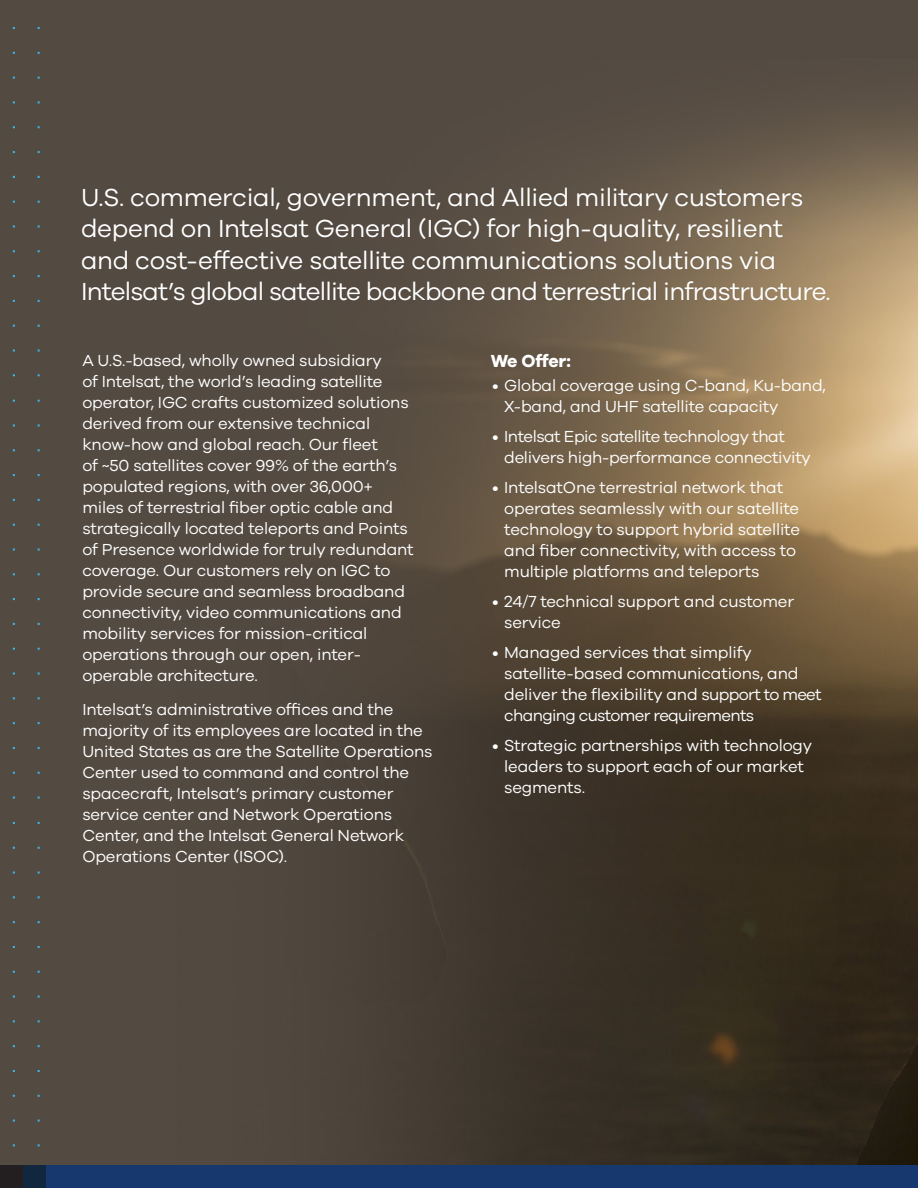
<style>
.page{position:relative;width:918px;height:1188px;background:#fff}
.page>*{position:absolute;margin:0;border:0;box-sizing:border-box;transform-origin:0 0}
.Large-callout-not_bo{font:25.5px/31.5px "Galano Grotesque";letter-spacing:-.01em;color:#fff}
.SUB_SUBheading{font:700 18px "Galano Grotesque";letter-spacing:-.01em;color:#fff}
.bullet_list{font:16.5px/21px "Galano Grotesque";letter-spacing:-.01em;color:#fff}
.Body_text-white{font:16.5px/21px "Galano Grotesque";letter-spacing:-.01em;color:#fff}
.Body_text{font:16.5px/21px "Galano Grotesque";letter-spacing:-.01em;color:#fff}
</style>
<div class="page">
<img style="left:0;top:0;width:918px;height:1165px">
<div style="left:81px;top:185px;width:749px;height:121px;background:#231f20;opacity:.1"></div>
<div style="left:0;top:1165px;width:23px;height:23px;background:#231f20"></div>
<div style="left:23px;top:1165px;width:23px;height:23px;background:#11273e"></div>
<div style="left:46px;top:1165px;width:872px;height:23px;background:#17386e"></div>
<p class="Large-callout-not_bo" style="left:81px;top:180px;width:751px">U.S. commercial, government, and Allied military customers depend on Intelsat General (IGC) for high-quality, resilient and cost-effective satellite communications solutions via Intelsat’s global satellite backbone and terrestrial infrastructure.</p>
<p class="Body_text-white" style="left:82px;top:349px;width:333px">A U.S.-based, wholly owned subsidiary<br>of Intelsat, the world’s leading satellite operator, IGC crafts customized solutions derived from our extensive technical know-how and global reach. Our fleet<br>of ~50 satellites cover 99% of the earth’s populated regions, with over 36,000+ miles of terrestrial fiber optic cable and strategically located teleports and Points of Presence worldwide for truly redundant coverage. Our customers rely on IGC to provide secure and seamless broadband connectivity, video communications and mobility services for mission-critical operations through our open, inter&shy;operable architecture.</p>
<p class="Body_text" style="left:82px;top:699px;width:352px">Intelsat’s administrative offices and the majority of its employees are located in the United States as are the Satellite Operations Center used to command and control the spacecraft, Intelsat’s primary customer service center and Network Operations Center, and the Intelsat General Network Operations Center (ISOC).</p>
<p class="SUB_SUBheading" style="left:491px;top:350px;width:82px">We Offer:</p>
<p class="bullet_list" style="left:504px;top:375px;width:323px;text-indent:-12px">• Global coverage using C-band, Ku-band,<br>X-band, and UHF satellite capacity</p>
<p class="bullet_list" style="left:504px;top:426px;width:308px;text-indent:-12px">• Intelsat Epic satellite technology that delivers high-performance connectivity</p>
<p class="bullet_list" style="left:504px;top:477px;width:297px;text-indent:-12px">• IntelsatOne terrestrial network that operates seamlessly with our satellite technology to support hybrid satellite and fi ber connectivity, with access to multiple platforms and teleports</p>
<p class="bullet_list" style="left:504px;top:591px;width:291px;text-indent:-12px">• 24/7 technical support and customer service</p>
<p class="bullet_list" style="left:504px;top:642px;width:319px;text-indent:-12px">• Managed services that simplify satellite-based communications, and deliver the flexibility and support to meet changing customer requirements</p>
<p class="bullet_list" style="left:504px;top:735px;width:309px;text-indent:-12px">• Strategic partnerships with technology leaders to support each of our market segments.</p>
</div>
